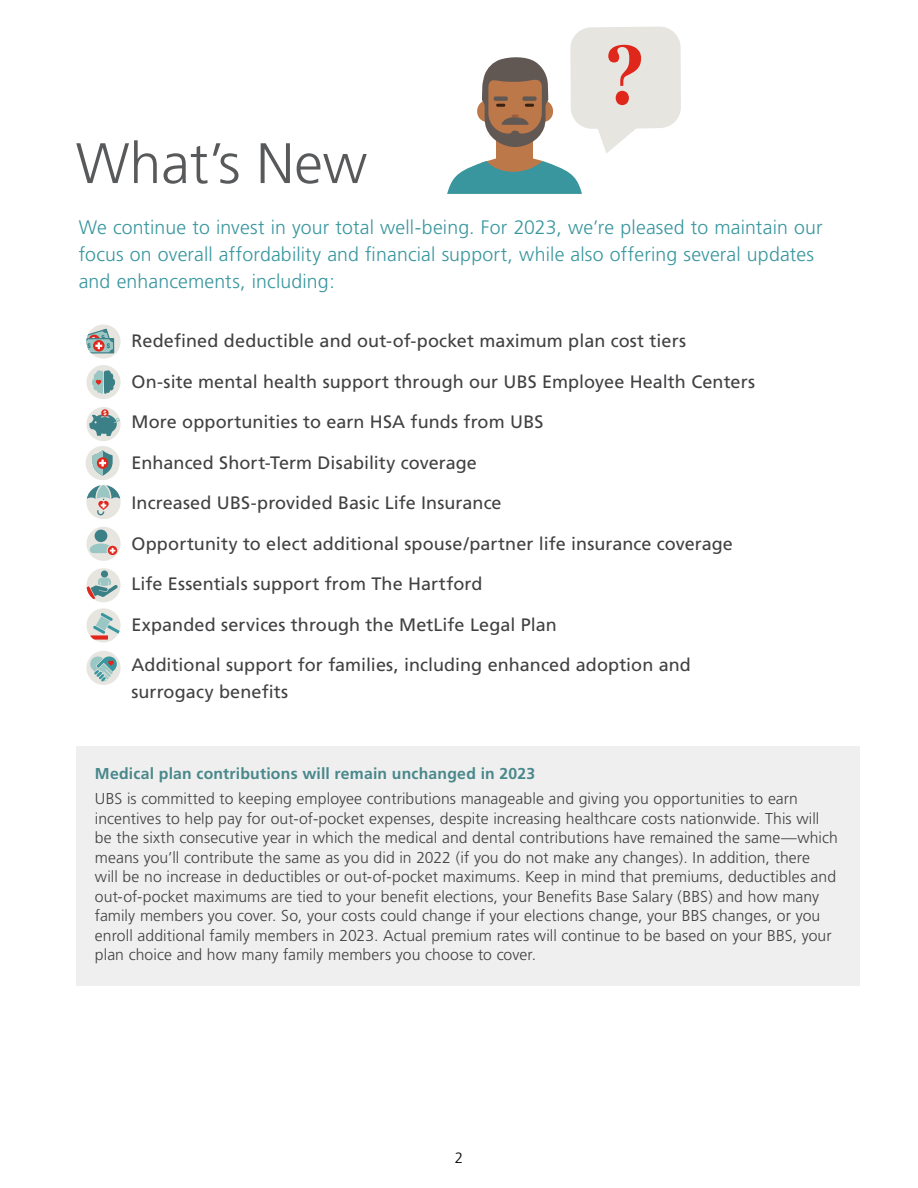
<style>
.page{position:relative;width:918px;height:1188px;background:#fff}
.page>*{position:absolute;margin:0;border:0;box-sizing:border-box;transform-origin:0 0}
.t1{font:700 81.9px "UBS Headline";color:#df271c}
.t2{font:300 57px "Frutiger";color:#58595b}
.t3{font:300 19.5px/27px "Frutiger";letter-spacing:.005em;color:#39969e}
.t4{font:18px/27px "Frutiger";letter-spacing:.005em;color:#414042}
.t5{font:300 15.75px/19.5px "Frutiger";letter-spacing:.005em;color:#414042}
.t6{font:700 15.75px "Frutiger";letter-spacing:.015em;color:#49888b}
.t7{font:300 15px "Frutiger";color:#000}
</style>
<div class="page">
<svg style="left:447px;top:27px;width:234px;height:167px"></svg>
<div style="left:86px;top:325px;width:35px;height:34px;background:#e7e5e0;border-radius:50%"></div>
<svg style="left:86px;top:329px;width:28px;height:25px"></svg>
<div style="left:86px;top:365px;width:35px;height:34px;background:#e7e5e0;border-radius:50%"></div>
<svg style="left:92px;top:370px;width:23px;height:24px"></svg>
<div style="left:86px;top:608px;width:35px;height:34px;background:#e7e5e0;border-radius:50%"></div>
<div style="left:90px;top:635px;width:18px;height:5px;background:#df271c"></div>
<svg style="left:93px;top:613px;width:28px;height:24px"></svg>
<div style="left:86px;top:407px;width:35px;height:34px;background:#e7e5e0;border-radius:50%"></div>
<svg style="left:89px;top:410px;width:32px;height:26px"></svg>
<div style="left:86px;top:527px;width:35px;height:34px;background:#e7e5e0;border-radius:50%"></div>
<div style="left:95px;top:530px;width:12px;height:12px;background:#3b8086;border-radius:50%"></div>
<div style="left:107px;top:545px;width:11px;height:11px;background:#e5c8c3;border-radius:50%"></div>
<svg style="left:108px;top:546px;width:9px;height:9px"></svg>
<svg style="left:90px;top:544px;width:25px;height:9px"></svg>
<div style="left:86px;top:568px;width:35px;height:34px;background:#e7e5e0;border-radius:50%"></div>
<div style="left:101px;top:570px;width:7px;height:8px;background:#3b8086;border-radius:50%"></div>
<svg style="left:86px;top:578px;width:32px;height:22px"></svg>
<div style="left:76px;top:746px;width:784px;height:239px;background:#f0efef"></div>
<div style="left:86px;top:485px;width:35px;height:34px;background:#e7e5e0;border-radius:50%"></div>
<svg style="left:86px;top:485px;width:35px;height:30px"></svg>
<div style="left:86px;top:651px;width:35px;height:34px;background:#e7e5e0;border-radius:50%"></div>
<svg style="left:90px;top:656px;width:28px;height:26px"></svg>
<div style="left:86px;top:446px;width:34px;height:34px;background:#e7e5e0;border-radius:50%"></div>
<svg style="left:92px;top:450px;width:21px;height:26px"></svg>
<p class="t2" style="left:76px;top:131px;width:293px">What’s New</p>
<p class="t1" style="left:605px;top:26px;width:39px">?</p>
<p class="t3" style="left:79px;top:214px;width:745px">We continue to invest in your total well-being. For 2023, we’re pleased to maintain our focus on overall affordability and financial support, while also offering several updates and enhancements, including:</p>
<p class="t4" style="left:132px;top:328px;width:556px">Redefined deductible and out-of-pocket maximum plan cost tiers</p>
<p class="t4" style="left:132px;top:368px;width:625px">On-site mental health support through our UBS Employee Health Centers</p>
<p class="t4" style="left:132px;top:409px;width:413px">More opportunities to earn HSA funds from UBS</p>
<p class="t4" style="left:132px;top:449px;width:347px">Enhanced Short-Term Disability coverage</p>
<p class="t4" style="left:132px;top:490px;width:372px">Increased UBS-provided Basic Life Insurance</p>
<p class="t4" style="left:132px;top:530px;width:603px">Opportunity to elect additional spouse/partner life insurance coverage</p>
<p class="t4" style="left:132px;top:571px;width:353px">Life Essentials support from The Hartford</p>
<p class="t4" style="left:132px;top:611px;width:427px">Expanded services through the MetLife Legal Plan</p>
<p class="t4" style="left:132px;top:652px;width:561px">Additional support for families, including enhanced adoption and surrogacy benefits</p>
<p class="t6" style="left:95px;top:765px;width:442px">Medical plan contributions will remain unchanged in 2023</p>
<p class="t5" style="left:95px;top:789px;width:745px">UBS is committed to keeping employee contributions manageable and giving you opportunities to earn incentives to help pay for out-of-pocket expenses, despite increasing healthcare costs nationwide. This will be the sixth consecutive year in which the medical and dental contributions have remained the same—which means you’ll contribute the same as you did in 2022 (if you do not make any changes). In addition, there<br>will be no increase in deductibles or out-of-pocket maximums. Keep in mind that premiums, deductibles and out-of-pocket maximums are tied to your benefit elections, your Benefits Base Salary (BBS) and how many family members you cover. So, your costs could change if your elections change, your BBS changes, or you enroll additional family members in 2023. Actual premium rates will continue to be based on your BBS, your plan choice and how many family members you choose to cover.</p>
<p class="t7" style="left:455px;top:1150px;width:10px">2</p>
</div>
